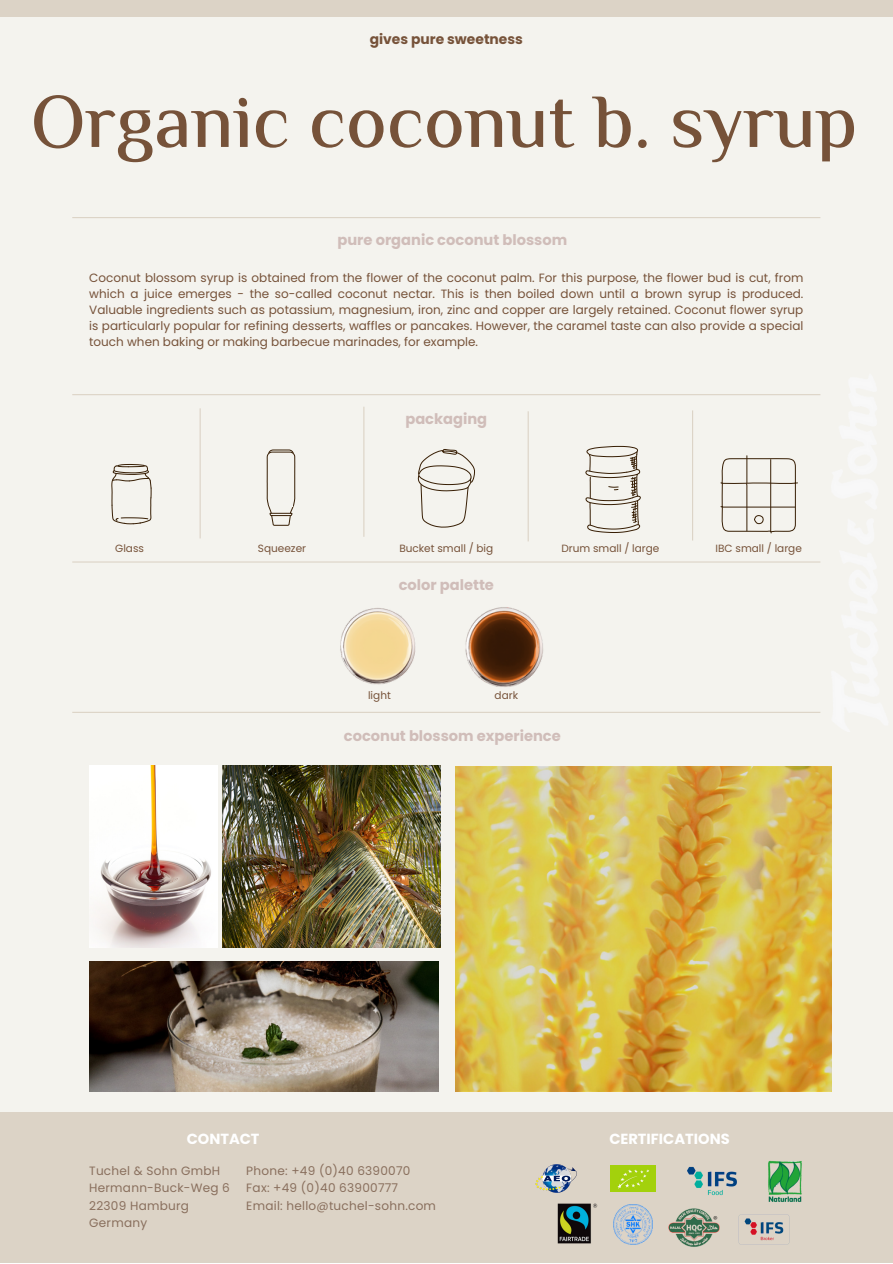
<style>
.page{position:relative;width:893px;height:1264px;background:#fff}
.page>*{position:absolute;margin:0;border:0;box-sizing:border-box;transform-origin:0 0}
.t1{font:500 76.35px "El Messiri";color:#765239}
.t2{font:700 14.7px "Poppins";color:#d0bdb9}
.t3{font:700 14.7px "Poppins";color:#fff}
.t4{font:700 13.8px "Poppins";color:#765239}
.t5{font:12px/16px "Poppins";color:#765239;text-align:justify}
.t6{font:12px/17.1px "Poppins";letter-spacing:.02em;color:#896f5d}
.t7{font:10.5px "Poppins";color:#765239}
</style>
<div class="page">
<div style="left:0;top:0;width:892px;height:1262px;background:#f4f3ee"></div>
<hr style="left:72px;top:394px;width:748px;height:1px;background:#dcd3c6">
<hr style="left:72px;top:217px;width:748px;height:1px;background:#dcd3c6">
<hr style="left:72px;top:561px;width:748px;height:1px;background:#dcd3c6">
<hr style="left:72px;top:711px;width:748px;height:2px;background:#dcd3c6">
<div style="left:0;top:0;width:892px;height:16px;background:#dcd3c6"></div>
<div style="left:0;top:1112px;width:892px;height:150px;background:#dcd3c6"></div>
<img style="left:535px;top:1164px;width:42px;height:29px">
<img style="left:610px;top:1165px;width:45px;height:26px">
<img style="left:687px;top:1166px;width:50px;height:30px">
<img style="left:738px;top:1214px;width:52px;height:31px">
<img style="left:613px;top:1204px;width:39px;height:39px">
<img style="left:557px;top:1203px;width:41px;height:41px">
<img style="left:668px;top:1208px;width:52px;height:39px">
<img style="left:465px;top:607px;width:78px;height:80px">
<img style="left:340px;top:608px;width:76px;height:77px">
<img style="left:90px;top:961px;width:348px;height:130px">
<img style="left:222px;top:765px;width:218px;height:182px">
<img style="left:456px;top:766px;width:375px;height:325px">
<img style="left:90px;top:765px;width:127px;height:182px">
<img style="left:768px;top:1160px;width:34px;height:42px">
<hr style="left:363px;top:406px;width:1px;height:131px;background:#dcd3c6">
<hr style="left:527px;top:411px;width:1px;height:130px;background:#dcd3c6">
<hr style="left:199px;top:408px;width:2px;height:130px;background:#dcd3c6">
<hr style="left:692px;top:410px;width:1px;height:130px;background:#dcd3c6">
<svg style="left:111px;top:464px;width:41px;height:61px"></svg>
<svg style="left:417px;top:449px;width:58px;height:79px"></svg>
<svg style="left:720px;top:456px;width:78px;height:78px"></svg>
<svg style="left:585px;top:445px;width:56px;height:88px"></svg>
<svg style="left:266px;top:449px;width:29px;height:77px"></svg>
<p class="t4" style="left:370px;top:30px;width:155px">gives pure sweetness</p>
<p class="t1" style="left:31px;top:76px;width:828px">Organic coconut b. syrup</p>
<p class="t2" style="left:337px;top:229px;width:231px">pure organic coconut blossom</p>
<p class="t5" style="left:89px;top:270px;width:715px">Coconut blossom syrup is obtained from the flower of the coconut palm. For this purpose, the flower bud is cut, from which a juice emerges - the so-called coconut nectar. This is then boiled down until a brown syrup is produced.<br>Valuable ingredients such as potassium, magnesium, iron, zinc and copper are largely retained. Coconut flower syrup is particularly popular for refining desserts, waffles or pancakes. However, the caramel taste can also provide a special touch when baking or making barbecue marinades, for example.</p>
<p class="t2" style="left:405px;top:408px;width:83px">packaging</p>
<p class="t7" style="left:115px;top:541px;width:30px">Glass</p>
<p class="t7" style="left:258px;top:541px;width:50px">Squeezer</p>
<p class="t7" style="left:399px;top:541px;width:95px">Bucket small / big</p>
<p class="t7" style="left:561px;top:541px;width:99px">Drum small / large</p>
<p class="t7" style="left:715px;top:541px;width:88px">IBC small / large</p>
<p class="t2" style="left:398px;top:575px;width:97px">color palette</p>
<p class="t7" style="left:368px;top:688px;width:24px">light</p>
<p class="t7" style="left:494px;top:688px;width:25px">dark</p>
<p class="t2" style="left:344px;top:725px;width:218px">coconut blossom experience</p>
<p class="t3" style="left:187px;top:1128px;width:74px">CONTACT</p>
<p class="t3" style="left:609px;top:1128px;width:122px">CERTIFICATIONS</p>
<p class="t6" style="left:89px;top:1162px;width:132px">Tuchel &amp; Sohn GmbH</p>
<p class="t6" style="left:89px;top:1179px;width:142px">Hermann-Buck-Weg 6</p>
<p class="t6" style="left:89px;top:1196px;width:101px">22309 Hamburg<br>Germany</p>
<p class="t6" style="left:246px;top:1162px;width:166px">Phone: +49 (0)40 6390070</p>
<p class="t6" style="left:246px;top:1179px;width:153px">Fax: +49 (0)40 63900777</p>
<p class="t6" style="left:246px;top:1196px;width:191px">Email: hello@tuchel-sohn.com</p>
</div>
